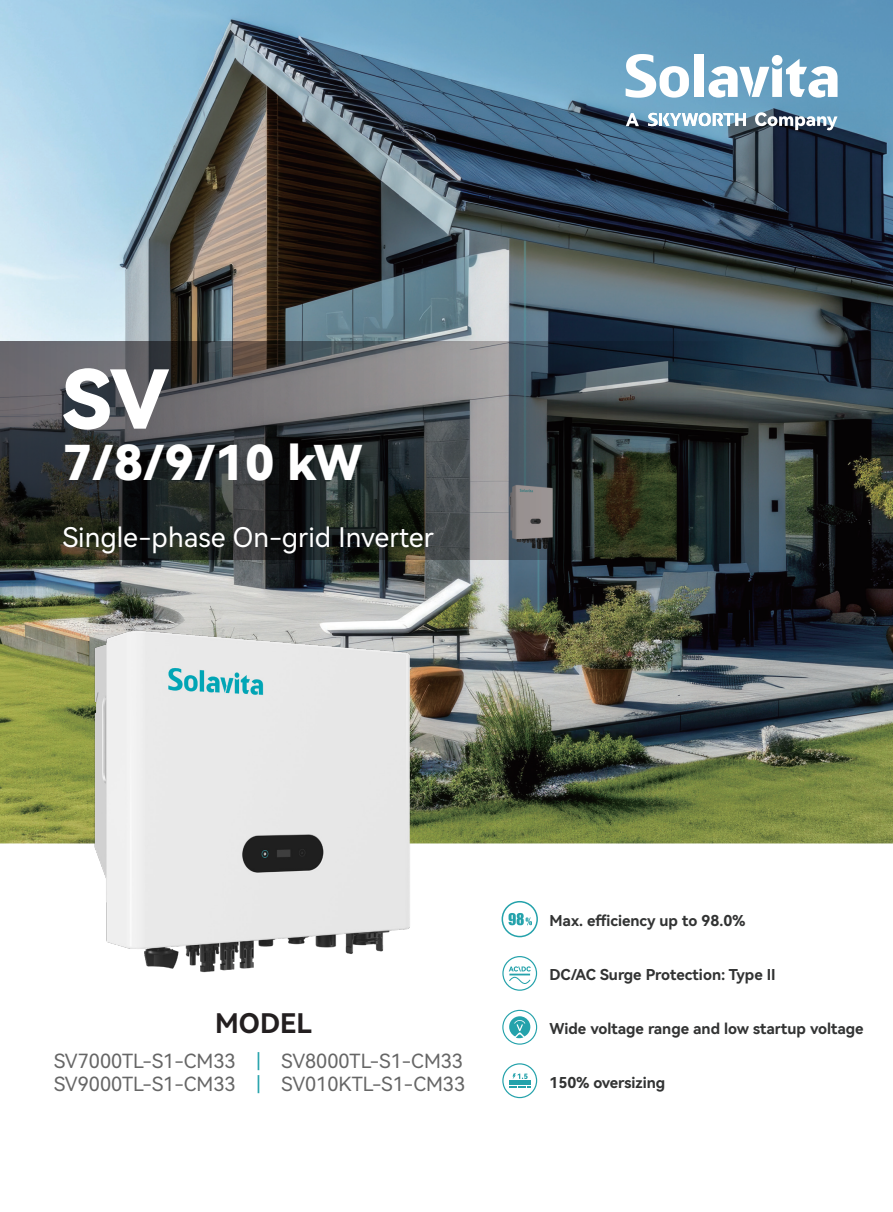
<style>
.page{position:relative;width:893px;height:1212px;background:#fff}
.page>*{position:absolute;margin:0;border:0;box-sizing:border-box;transform-origin:0 0}
.大标题{font:81px "Harmony OS Sans SC Black";color:#fff}
.中标题{font:48px "Harmony OS Sans SC Black";color:#fff}
.小标题{font:27px "Harmony OS Sans SC";color:#fff}
.t1{font:27px "Harmony OS Sans SC Bold";color:#231f20}
.型号{font:19.5px "Harmony OS Sans SC";color:#666}
.t2{font:15px "Harmony OS Sans SC Bold";color:#323333}
.s1{color:#24a2ab}
</style>
<div class="page">
<img style="left:0;top:0;width:893px;height:844px">
<div style="left:694px;top:55px;width:9px;height:42px;background:#fff"></div>
<svg style="left:626px;top:54px;width:63px;height:44px"></svg>
<div style="left:772px;top:55px;width:10px;height:11px;background:#fff;border-radius:50%"></div>
<svg style="left:708px;top:59px;width:129px;height:39px"></svg>
<svg style="left:626px;top:113px;width:13px;height:13px"></svg>
<svg style="left:755px;top:112px;width:82px;height:18px"></svg>
<svg style="left:648px;top:113px;width:98px;height:13px"></svg>
<img style="left:71px;top:620px;width:363px;height:353px">
<img style="left:0;top:341px;width:747px;height:219px">
<svg style="left:502px;top:901px;width:36px;height:36px"></svg>
<svg style="left:502px;top:956px;width:35px;height:35px"></svg>
<svg style="left:502px;top:1010px;width:35px;height:35px"></svg>
<svg style="left:502px;top:1063px;width:35px;height:35px"></svg>
<p class="大标题" style="left:63px;top:343px;width:108px">SV</p>
<p class="中标题" style="left:63px;top:430px;width:301px">7/8/9/10 kW</p>
<p class="小标题" style="left:63px;top:519px;width:373px">Single-phase On-grid Inverter</p>
<p class="t1" style="left:215px;top:1004px;width:98px">MODEL</p>
<p class="型号" style="left:54px;top:1047px;width:411px">SV7000TL-S1-CM33 <span class="s1">|</span> SV8000TL-S1-CM33</p>
<p class="型号" style="left:54px;top:1070px;width:413px">SV9000TL-S1-CM33 <span class="s1">|</span> SV010KTL-S1-CM33</p>
<p class="t2" style="left:549px;top:910px;width:197px">Max. efficiency up to 98.0%</p>
<p class="t2" style="left:549px;top:964px;width:228px">DC/AC Surge Protection: Type II</p>
<p class="t2" style="left:549px;top:1018px;width:316px">Wide voltage range and low startup voltage</p>
<p class="t2" style="left:549px;top:1072px;width:117px">150% oversizing</p>
</div>
